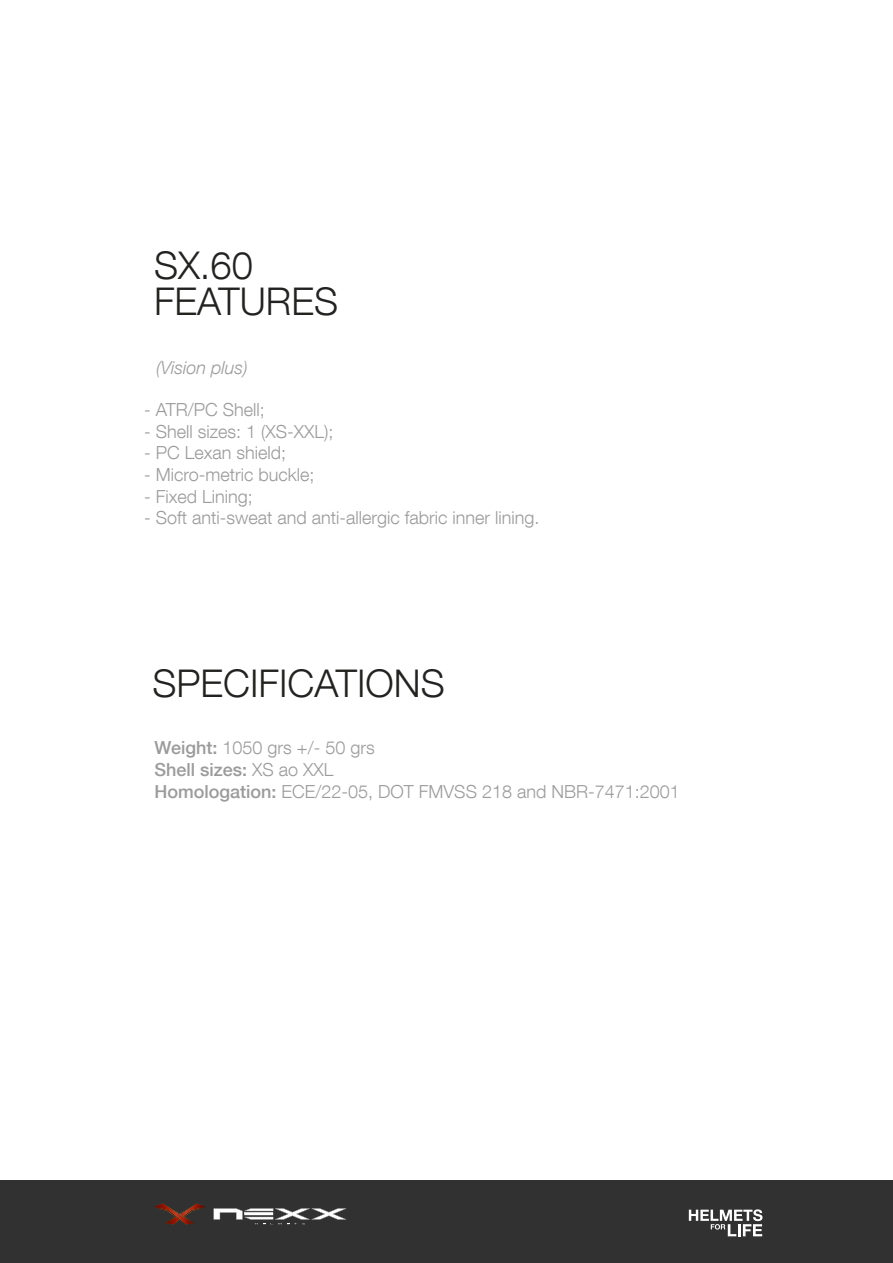
<style>
.page{position:relative;width:893px;height:1263px;background:#fff}
.page>*{position:absolute;margin:0;border:0;box-sizing:border-box;transform-origin:0 0}
.t1{font:300 38.1px/36px "Helvetica Neue LT Com";color:#222221}
.t2{font:300 18px/21.6px "Helvetica Neue LT Com";color:#9c9b9b}
.t3{font:italic 300 18px "Helvetica Neue LT Com";color:#9c9b9b}
.s1{font-weight:500}
</style>
<div class="page">
<div style="left:0;top:1181px;width:893px;height:82px;background:#323132"></div>
<svg style="left:689px;top:1209px;width:73px;height:27px"></svg>
<svg style="left:214px;top:1208px;width:132px;height:17px"></svg>
<svg style="left:154px;top:1203px;width:52px;height:21px"></svg>
<h1 class="t1" style="left:154px;top:247px;width:186px">SX.60<br>FEATURES</h1>
<p class="t3" style="left:156px;top:356px;width:93px">(Vision plus)</p>
<p class="t2" style="left:144px;top:399px;width:122px">- ATR/PC Shell;</p>
<p class="t2" style="left:144px;top:420px;width:191px">- Shell sizes: 1 (XS-XXL);</p>
<p class="t2" style="left:144px;top:442px;width:144px">- PC Lexan shield;</p>
<p class="t2" style="left:144px;top:463px;width:172px">- Micro-metric buckle;</p>
<p class="t2" style="left:144px;top:485px;width:110px">- Fixed Lining;</p>
<p class="t2" style="left:144px;top:507px;width:397px">- Soft anti-sweat and anti-allergic fabric inner lining.</p>
<h1 class="t1" style="left:153px;top:665px;width:294px">SPECIFICATIONS</h1>
<p class="t2" style="left:155px;top:737px;width:527px"><span class="s1">Weight:</span> 1050 grs +/- 50 grs<br><span class="s1">Shell sizes:</span> XS ao XXL<br><span class="s1">Homologation:</span> ECE/22-05, DOT FMVSS 218 and NBR-7471:2001</p>
</div>
